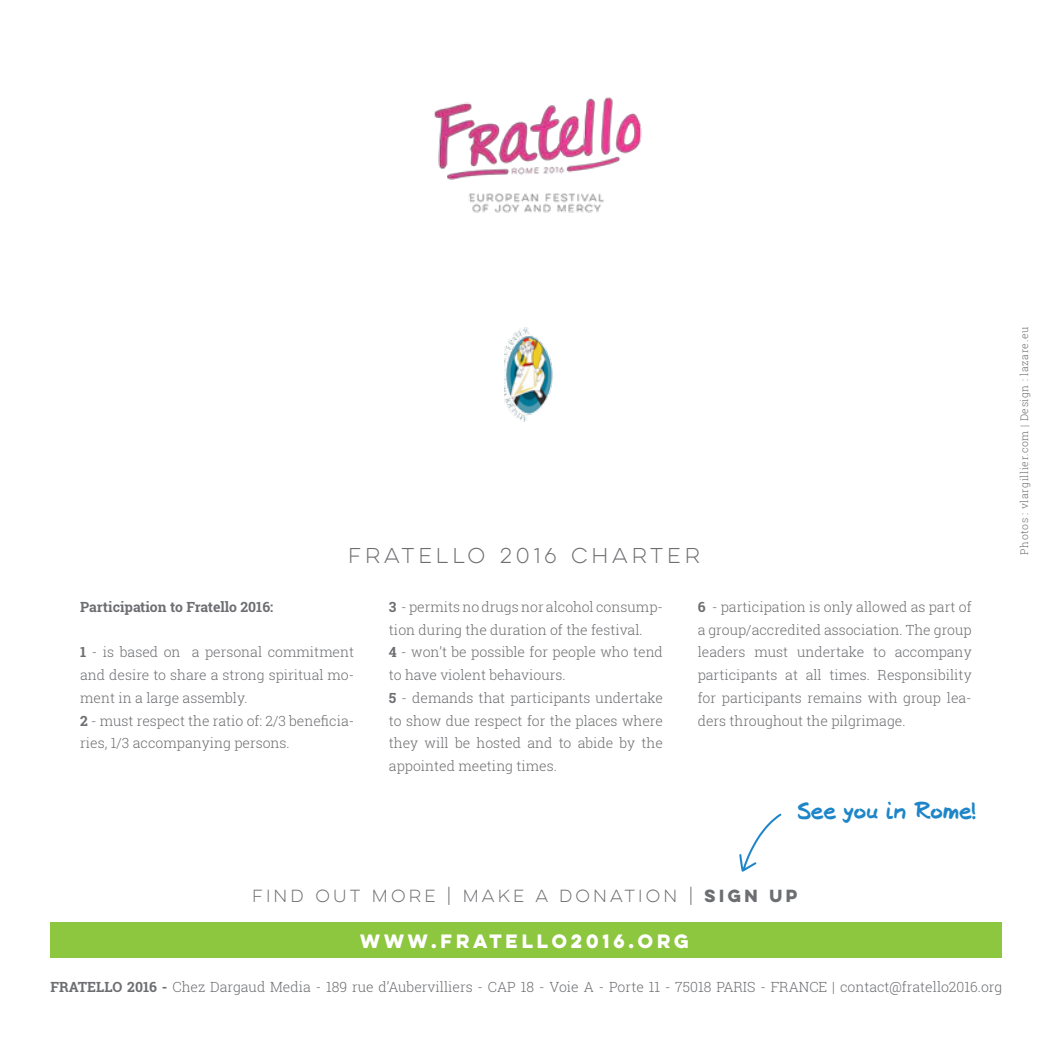
<style>
.page{position:relative;width:1042px;height:1042px;background:#fff}
.page>*{position:absolute;margin:0;border:0;box-sizing:border-box;transform-origin:0 0}
.t1{font:700 21px "Josschrift";color:#1e86c8}
.t2{font:19.25px "Lulo Clean One";color:#6d6e71}
.t3{font:700 17.32px "Lulo Clean One";color:#fff}
.t4{font:15.75px "Lulo Clean One";color:#6d6e71}
.t5{font:300 14px/22.8px "Roboto Slab";color:#6d6e71}
.t6{font:700 14px "Roboto Slab";color:#6d6e71}
.t7{font:300 10.5px "Roboto Slab";letter-spacing:.05em;color:#6d6e71}
.s1{font-weight:700}
</style>
<div class="page">
<div style="left:51px;top:922px;width:951px;height:36px;background:#8dc63f"></div>
<svg style="left:739px;top:814px;width:42px;height:57px"></svg>
<img style="left:504px;top:327px;width:49px;height:95px">
<img style="left:434px;top:97px;width:208px;height:116px">
<h2 class="t2" style="left:348px;top:542px;width:357px">FRATELLO 2016 CHARTER</h2>
<p class="t6" style="left:80px;top:597px;width:195px">Participation to Fratello 2016:</p>
<p class="t5" style="left:80px;top:640px;width:275px"><span class="s1">1</span> - is based on a personal commitment and desire to share a strong spiritual mo&shy;ment in a large assembly.<br><span class="s1">2</span> - must respect the ratio of: 2/3 beneficia&shy;ries, 1/3 accompanying persons.</p>
<p class="t5" style="left:389px;top:595px;width:275px"><span class="s1">3</span> - permits no drugs nor alcohol consump&shy;tion during the duration of the festival.<br><span class="s1">4</span> - won’t be possible for people who tend to have violent behaviours.<br><span class="s1">5</span> - demands that participants undertake to show due respect for the places where they will be hosted and to abide by the appointed meeting times.</p>
<p class="t5" style="left:698px;top:595px;width:275px;text-align:justify"><span class="s1">6</span> - participation is only allowed as part of a group/accredited association. The group leaders must undertake to accompany participants at all times. Responsibility for participants remains with group lea&shy;ders throughout the pilgrimage.</p>
<h1 class="t1" style="left:797px;top:796px;width:181px">See you in Rome!</h1>
<p class="t7" style="left:1017px;top:555px;width:229px;rotate:-90deg">Photos : vlargillier.com | Design : lazare.eu</p>
<p class="t4" style="left:252px;top:885px;width:550px">FIND OUT MORE | MAKE A DONATION | <span class="s1">SIGN UP</span></p>
<p class="t3" style="left:360px;top:927px;width:24px">WWW</p>
<p class="t3" style="left:431px;top:927px;width:263px">.FRATELLO2016.ORG</p>
<p class="t5" style="left:51px;top:975px;width:953px"><span class="s1">Fratello 2016 -</span> Chez Dargaud Media - 189 rue d’Aubervilliers - CAP 18 - Voie A - Porte 11 - 75018 PARIS - FRANCE | contact@fratello2016.org</p>
</div>
